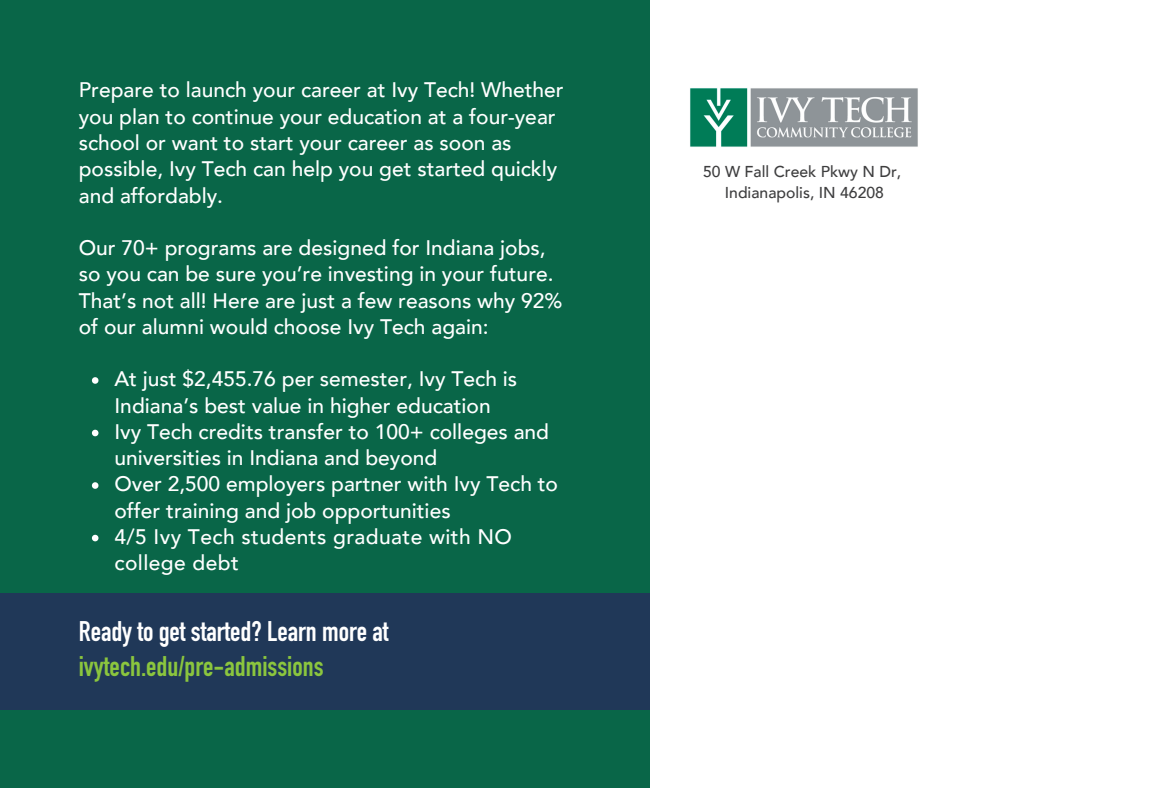
<style>
.page{position:relative;width:1166px;height:788px;background:#fff}
.page>*{position:absolute;margin:0;border:0;box-sizing:border-box;transform-origin:0 0}
.t1{font:28px "DIN Engschrift Std";color:#fff}
.t2{font:28px "DIN Engschrift Std";color:#8bc63e}
.t3{font:500 21px/26.2px "Avenir";color:#fff}
.t4{font:500 21px/26.2px "Avenir";letter-spacing:.02em;color:#fff}
.t5{font:500 15.75px "Avenir";color:#3e3e3f}
</style>
<div class="page">
<img style="left:690px;top:88px;width:228px;height:59px">
<div style="left:0;top:0;width:650px;height:787px;background:#096648"></div>
<div style="left:0;top:593px;width:650px;height:116px;background:#203858"></div>
<svg style="left:92px;top:377px;width:6px;height:7px"></svg>
<svg style="left:92px;top:429px;width:6px;height:7px"></svg>
<svg style="left:92px;top:482px;width:6px;height:7px"></svg>
<svg style="left:92px;top:534px;width:6px;height:7px"></svg>
<p class="t3" style="left:79px;top:78px;width:486px">Prepare to launch your career at Ivy Tech! Whether you plan to continue your education at a four-year school or want to start your career as soon as possible, Ivy Tech can help you get started quickly and affordably.</p>
<p class="t3" style="left:79px;top:235px;width:468px">Our 70+ programs are designed for Indiana jobs,</p>
<p class="t3" style="left:79px;top:261px;width:485px">so you can be sure you’re investing in your future.<br>That’s not all! Here are just a few reasons why 92% of our alumni would choose Ivy Tech again:</p>
<p class="t3" style="left:114px;top:366px;width:404px">At just $2,455.76 per semester, Ivy Tech is<br>Indiana’s best value in higher education</p>
<p class="t3" style="left:114px;top:419px;width:436px">Ivy Tech credits transfer to 100+ colleges and universities in Indiana and beyond</p>
<p class="t3" style="left:114px;top:471px;width:445px">Over 2,500 employers partner with Ivy Tech to offer training and job opportunities</p>
<p class="t4" style="left:114px;top:524px;width:399px">4/5 Ivy Tech students graduate with NO college debt</p>
<p class="t1" style="left:79px;top:620px;width:311px">Ready to get started? Learn more at</p>
<p class="t2" style="left:79px;top:656px;width:246px">ivytech.edu/pre-admissions</p>
<p class="t5" style="left:703px;top:161px;width:200px">50 W Fall Creek Pkwy N Dr,</p>
<p class="t5" style="left:725px;top:182px;width:161px">Indianapolis, IN 46208</p>
</div>
